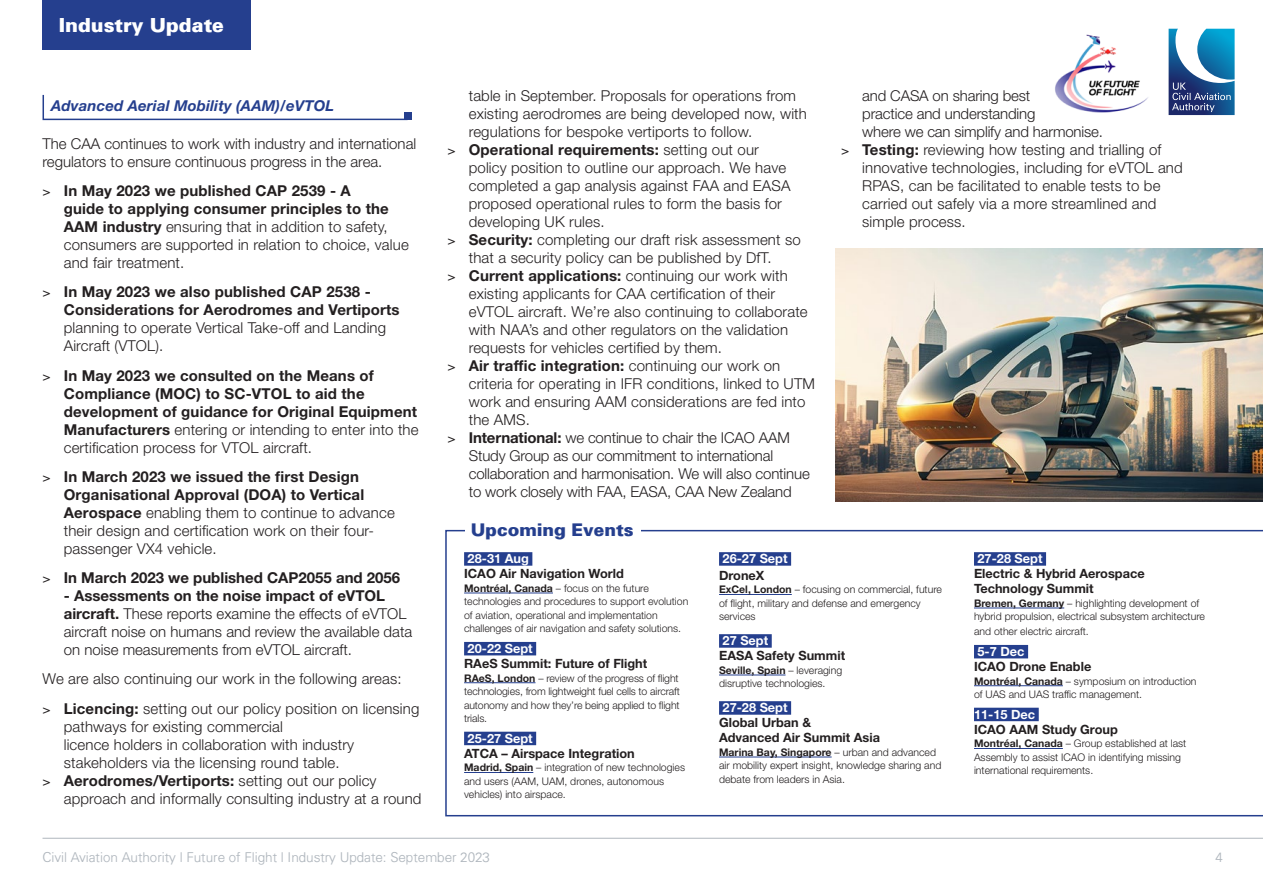
<style>
.page{position:relative;width:1263px;height:893px;background:#fff}
.page>*{position:absolute;margin:0;border:0;box-sizing:border-box;transform-origin:0 0}
.t1{font:900 19.35px "Univers";color:#fff}
.t2{font:900 17.4px "Univers";color:#253f8e}
.Default{font:300 15px/18px "Helvetica Neue LT Std";letter-spacing:.01em;color:#231f20}
.t3{font:700 15px/18px "Helvetica Neue LT Std";letter-spacing:.01em;color:#231f20}
.Default-2{font:300 15px/18px "Helvetica Neue LT Std";letter-spacing:-.01em;color:#231f20}
.Pa3{font:300 15px "Helvetica Neue LT Std";letter-spacing:.01em;color:#231f20}
.Pa3-2{font:italic 700 15px "Helvetica Neue LT Std";letter-spacing:.01em;color:#253f8e}
.No_Spacing{font:300 13.5px "Univers";color:#afb6bd}
.No_Spacing-2{font:700 12.75px/15px "Helvetica Neue LT Std";color:#231f20}
.No_Spacing-3{font:700 12.75px/16.5px "Helvetica Neue LT Std";color:#fff}
.No_Spacing-4{font:300 10.5px/13.5px "Helvetica Neue LT Std";color:#231f20}
.s1{font-weight:700}
.s2{font-weight:300}
.s3{color:#fff}
.s4{color:#231f20}
</style>
<div class="page">
<div style="left:404px;top:112px;width:7px;height:8px;background:#253f8e"></div>
<svg style="left:42px;top:94px;width:366px;height:27px"></svg>
<hr style="left:43px;top:838px;width:1220px;height:1px;background:#afb6bd">
<div style="left:43px;top:0;width:208px;height:50px;background:#253f8e"></div>
<svg style="left:1168px;top:29px;width:66px;height:86px"></svg>
<svg style="left:445px;top:530px;width:818px;height:286px"></svg>
<div style="left:464px;top:552px;width:68px;height:14px;background:#253f8e"></div>
<hr style="left:464px;top:593px;width:89px;height:1px;background:#253f8e">
<div style="left:464px;top:642px;width:72px;height:13px;background:#253f8e"></div>
<hr style="left:464px;top:682px;width:71px;height:1px;background:#253f8e">
<div style="left:464px;top:732px;width:72px;height:13px;background:#253f8e"></div>
<hr style="left:464px;top:772px;width:69px;height:1px;background:#253f8e">
<div style="left:719px;top:552px;width:72px;height:14px;background:#253f8e"></div>
<hr style="left:719px;top:594px;width:73px;height:1px;background:#253f8e">
<div style="left:719px;top:634px;width:53px;height:14px;background:#253f8e"></div>
<hr style="left:719px;top:675px;width:66px;height:1px;background:#253f8e">
<div style="left:719px;top:701px;width:72px;height:14px;background:#253f8e"></div>
<hr style="left:719px;top:757px;width:113px;height:1px;background:#253f8e">
<div style="left:974px;top:552px;width:72px;height:14px;background:#253f8e"></div>
<hr style="left:974px;top:608px;width:90px;height:1px;background:#253f8e">
<div style="left:974px;top:645px;width:54px;height:13px;background:#253f8e"></div>
<hr style="left:974px;top:685px;width:89px;height:1px;background:#253f8e">
<div style="left:974px;top:708px;width:65px;height:13px;background:#253f8e"></div>
<hr style="left:974px;top:748px;width:89px;height:1px;background:#253f8e">
<div style="left:465px;top:523px;width:176px;height:14px;background:#fff"></div>
<img style="left:836px;top:249px;width:427px;height:253px">
<img style="left:1055px;top:34px;width:93px;height:79px">
<p class="t1" style="left:59px;top:13px;width:167px">Industry Update</p>
<p class="t1" style="left:64px;top:14px;width:86px">Industry</p>
<p class="Pa3-2" style="left:51px;top:96px;width:285px">Advanced Aerial Mobility (AAM)/eVTOL</p>
<p class="Default" style="left:43px;top:134px;width:375px">The CAA continues to work with industry and international regulators to ensure continuous progress in the area.</p>
<p class="Default" style="left:64px;top:181px;width:346px"><span class="s1">In May 2023 we published CAP 2539 - A<br>guide to applying consumer principles to the AAM industry</span> ensuring that in addition to safety, consumers are supported in relation to choice, value and fair treatment.</p>
<p class="t3" style="left:64px;top:283px;width:337px">In May 2023 we also published CAP 2538 - Considerations for Aerodromes and Vertiports <span class="s2">planning to operate Vertical Take-off and Landing Aircraft (VTOL).</span></p>
<p class="t3" style="left:64px;top:366px;width:356px">In May 2023 we consulted on the Means of Compliance (MOC) to SC-VTOL to aid the development of guidance for Original Equipment Manufacturers <span class="s2">entering or intending to enter into the certification process for VTOL aircraft.</span></p>
<p class="Default" style="left:64px;top:467px;width:332px"><span class="s1">In March 2023 we issued the first Design Organisational Approval (DOA) to Vertical Aerospace</span> enabling them to continue to advance their design and certification work on their four&shy;passenger VX4 vehicle.</p>
<p class="t3" style="left:64px;top:568px;width:338px">In March 2023 we published CAP2055 and 2056</p>
<p class="Default" style="left:64px;top:586px;width:350px"><span class="s1">- Assessments on the noise impact of eVTOL aircraft.</span> These reports examine the effects of eVTOL aircraft noise on humans and review the available data on noise measurements from eVTOL aircraft.</p>
<p class="Pa3" style="left:43px;top:670px;width:361px">We are also continuing our work in the following areas:</p>
<p class="Default" style="left:64px;top:699px;width:357px"><span class="s1">Licencing:</span> setting out our policy position on licensing pathways for existing commercial<br>licence holders in collaboration with industry stakeholders via the licensing round table.</p>
<p class="Default" style="left:64px;top:771px;width:359px"><span class="s1">Aerodromes/Vertiports:</span> setting out our policy approach and informally consulting industry at a round</p>
<p class="Default" style="left:469px;top:86px;width:340px">table in September. Proposals for operations from existing aerodromes are being developed now, with regulations for bespoke vertiports to follow.</p>
<p class="Default" style="left:469px;top:140px;width:323px"><span class="s1">Operational requirements:</span> setting out our policy position to outline our approach. We have completed a gap analysis against FAA and EASA proposed operational rules to form the basis for developing UK rules.</p>
<p class="Default" style="left:469px;top:230px;width:333px"><span class="s1">Security:</span> completing our draft risk assessment so that a security policy can be published by DfT.</p>
<p class="Default" style="left:469px;top:266px;width:340px"><span class="s1">Current applications:</span> continuing our work with existing applicants for CAA certification of their eVTOL aircraft. We’re also continuing to collaborate with NAA’s and other regulators on the validation requests for vehicles certified by them.</p>
<p class="Default" style="left:469px;top:356px;width:348px"><span class="s1">Air traffic integration:</span> continuing our work on criteria for operating in IFR conditions, linked to UTM work and ensuring AAM considerations are fed into the AMS.</p>
<p class="Default-2" style="left:469px;top:428px;width:343px"><span class="s1">International:</span> we continue to chair the ICAO AAM Study Group as our commitment to international collaboration and harmonisation. We will also continue to work closely with FAA, EASA, CAA New Zealand</p>
<p class="t2" style="left:471px;top:518px;width:164px">Upcoming Events</p>
<p class="Default-2" style="left:862px;top:86px;width:242px">and CASA on sharing best<br>practice and understanding<br>where we can simplify and harmonise.</p>
<p class="Default" style="left:862px;top:140px;width:322px"><span class="s1">Testing:</span> reviewing how testing and trialling of innovative technologies, including for eVTOL and RPAS, can be facilitated to enable tests to be carried out safely via a more streamlined and simple process.</p>
<p class="No_Spacing-2" style="left:464px;top:551px;width:161px"><span class="s3">28-31 Aug<br></span>ICAO Air Navigation World</p>
<p class="No_Spacing-4" style="left:464px;top:581px;width:226px"><span class="s1">Montréal, Canada</span> – focus on the future technologies and procedures to support evolution of aviation, operational and implementation challenges of air navigation and safety solutions.</p>
<p class="No_Spacing-2" style="left:464px;top:641px;width:185px"><span class="s3">20-22 Sept<br></span>RAeS Summit: Future of Flight</p>
<p class="No_Spacing-4" style="left:464px;top:671px;width:217px"><span class="s1">RAeS, London</span> – review of the progress of flight technologies, from lightweight fuel cells to aircraft autonomy and how they’re being applied to flight trials.</p>
<p class="No_Spacing-2" style="left:464px;top:731px;width:172px"><span class="s3">25-27 Sept<br></span>ATCA – Airspace Integration</p>
<p class="No_Spacing-4" style="left:464px;top:761px;width:222px"><span class="s1">Madrid, Spain</span> – integration of new technologies and users (AAM, UAM, drones, autonomous vehicles) into airspace.</p>
<p class="No_Spacing-3" style="left:719px;top:550px;width:70px">26-27 Sept<br><span class="s4">DroneX</span></p>
<p class="No_Spacing-4" style="left:719px;top:583px;width:224px"><span class="s1">ExCel, London</span> – focusing on commercial, future of flight, military and defense and emergency services</p>
<p class="No_Spacing-2" style="left:719px;top:633px;width:128px"><span class="s3">27 Sept<br></span>EASA Safety Summit</p>
<p class="No_Spacing-4" style="left:719px;top:663px;width:125px"><span class="s1">Seville, Spain</span> – leveraging disruptive technologies.</p>
<p class="No_Spacing-2" style="left:719px;top:700px;width:162px"><span class="s3">27-28 Sept<br></span>Global Urban &amp;<br>Advanced Air Summit Asia</p>
<p class="No_Spacing-4" style="left:719px;top:745px;width:224px"><span class="s1">Marina Bay, Singapore</span> – urban and advanced air mobility expert insight, knowledge sharing and debate from leaders in Asia.</p>
<p class="No_Spacing-2" style="left:974px;top:551px;width:172px"><span class="s3">27-28 Sept<br></span>Electric &amp; Hybrid Aerospace<br>Technology Summit</p>
<p class="No_Spacing-4" style="left:974px;top:596px;width:232px"><span class="s1">Bremen, Germany</span> – highlighting development of hybrid propulsion, electrical subsystem architecture</p>
<p class="No_Spacing-4" style="left:974px;top:625px;width:116px">and other electric aircraft.</p>
<p class="No_Spacing-2" style="left:974px;top:644px;width:119px"><span class="s3">5-7 Dec<br></span>ICAO Drone Enable</p>
<p class="No_Spacing-4" style="left:974px;top:674px;width:224px"><span class="s1">Montréal, Canada</span> – symposium on introduction of UAS and UAS traffic management.</p>
<p class="No_Spacing-2" style="left:974px;top:707px;width:145px"><span class="s3">11-15 Dec<br></span>ICAO AAM Study Group</p>
<p class="No_Spacing-4" style="left:974px;top:737px;width:214px"><span class="s1">Montréal, Canada</span> – Group established at last<br>Assembly to assist ICAO in identifying missing international requirements.</p>
<p class="No_Spacing" style="left:43px;top:849px;width:449px">Civil Aviation Authority | Future of Flight | Industry Update: September 2023</p>
<p class="No_Spacing" style="left:1215px;top:849px;width:9px">4</p>
</div>
